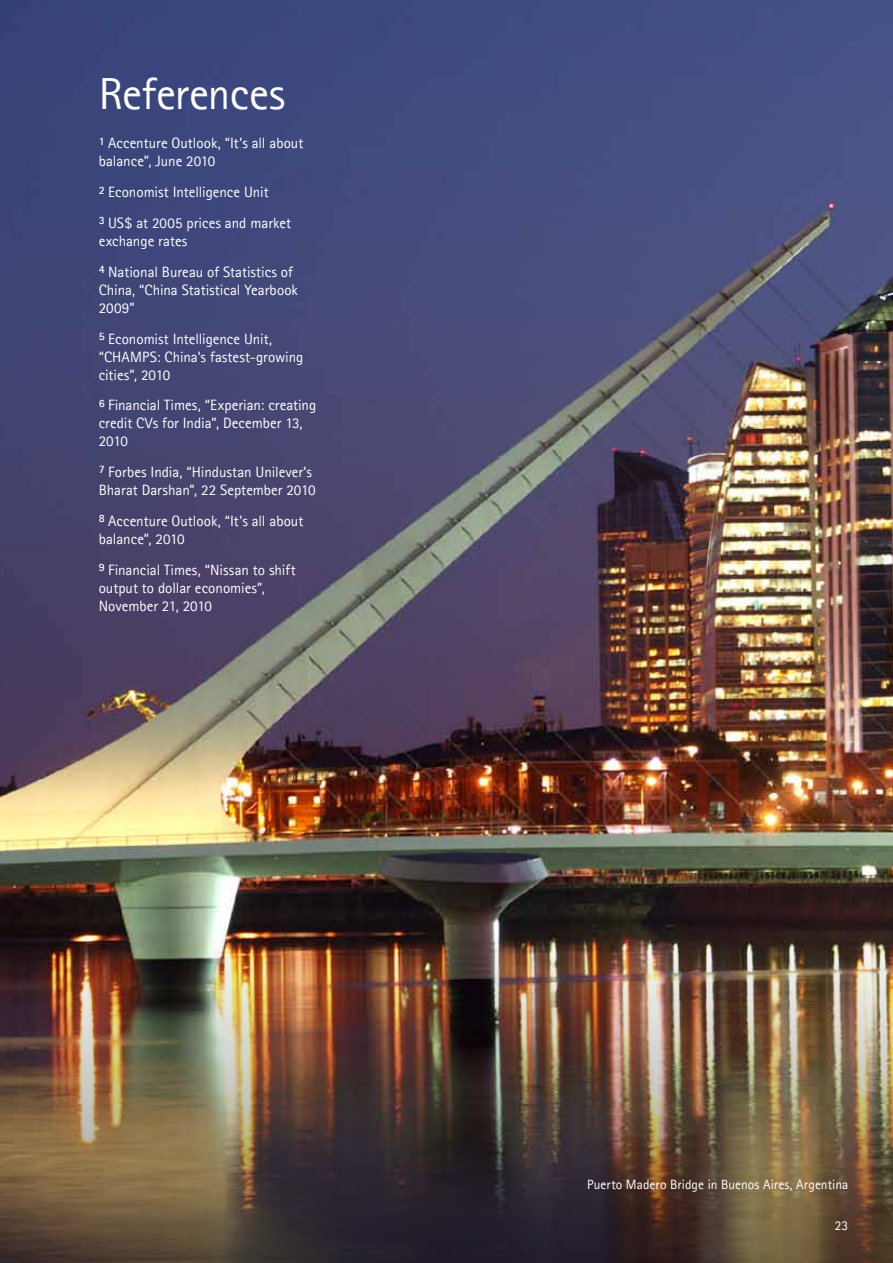
<style>
.page{position:relative;width:893px;height:1263px;background:#fff}
.page>*{position:absolute;margin:0;border:0;box-sizing:border-box;transform-origin:0 0}
.t1{font:45px "Agfa Rotis Sans Serif";letter-spacing:-.005em;color:#fff}
.t2{font:15px/18px "Agfa Rotis Sans Serif";color:#fff}
.t3{font:13.5px "Agfa Rotis Sans Serif";letter-spacing:.005em;color:#fff}
</style>
<div class="page">
<img style="left:1px;top:0;width:892px;height:869px">
<img style="left:0;top:869px;width:893px;height:394px">
<h1 class="t1" style="left:99px;top:67px;width:188px">References</h1>
<p class="t2" style="left:99px;top:134px;width:206px"><sup>1</sup> Accenture Outlook, “It’s all about balance”, June 2010</p>
<p class="t2" style="left:99px;top:177px;width:194px;line-height:30.8px"><sup>2</sup> Economist Intelligence Unit<br><sup>3</sup> US$ at 2005 prices and market</p>
<p class="t2" style="left:99px;top:225px;width:196px;line-height:30.8px">exchange rates<br><sup>4</sup> National Bureau of Statistics of</p>
<p class="t2" style="left:99px;top:280px;width:201px">China, “China Statistical Yearbook<br>2009”</p>
<p class="t2" style="left:99px;top:329px;width:206px"><sup>5</sup> Economist Intelligence Unit, “CHAMPS: China’s fastest-growing cities”, 2010</p>
<p class="t2" style="left:99px;top:396px;width:219px"><sup>6</sup> Financial Times, “Experian: creating credit CVs for India”, December 13,<br>2010</p>
<p class="t2" style="left:99px;top:463px;width:218px"><sup>7</sup> Forbes India, “Hindustan Unilever’s<br>Bharat Darshan”, 22 September 2010</p>
<p class="t2" style="left:99px;top:511px;width:206px"><sup>8</sup> Accenture Outlook, “It’s all about balance”, 2010</p>
<p class="t2" style="left:99px;top:560px;width:199px"><sup>9</sup> Financial Times, “Nissan to shift output to dollar economies”,<br>November 21, 2010</p>
<p class="t3" style="left:587px;top:1176px;width:263px">Puerto Madero Bridge in Buenos Aires, Argentina</p>
<p class="t3" style="left:835px;top:1217px;width:15px">23</p>
</div>
